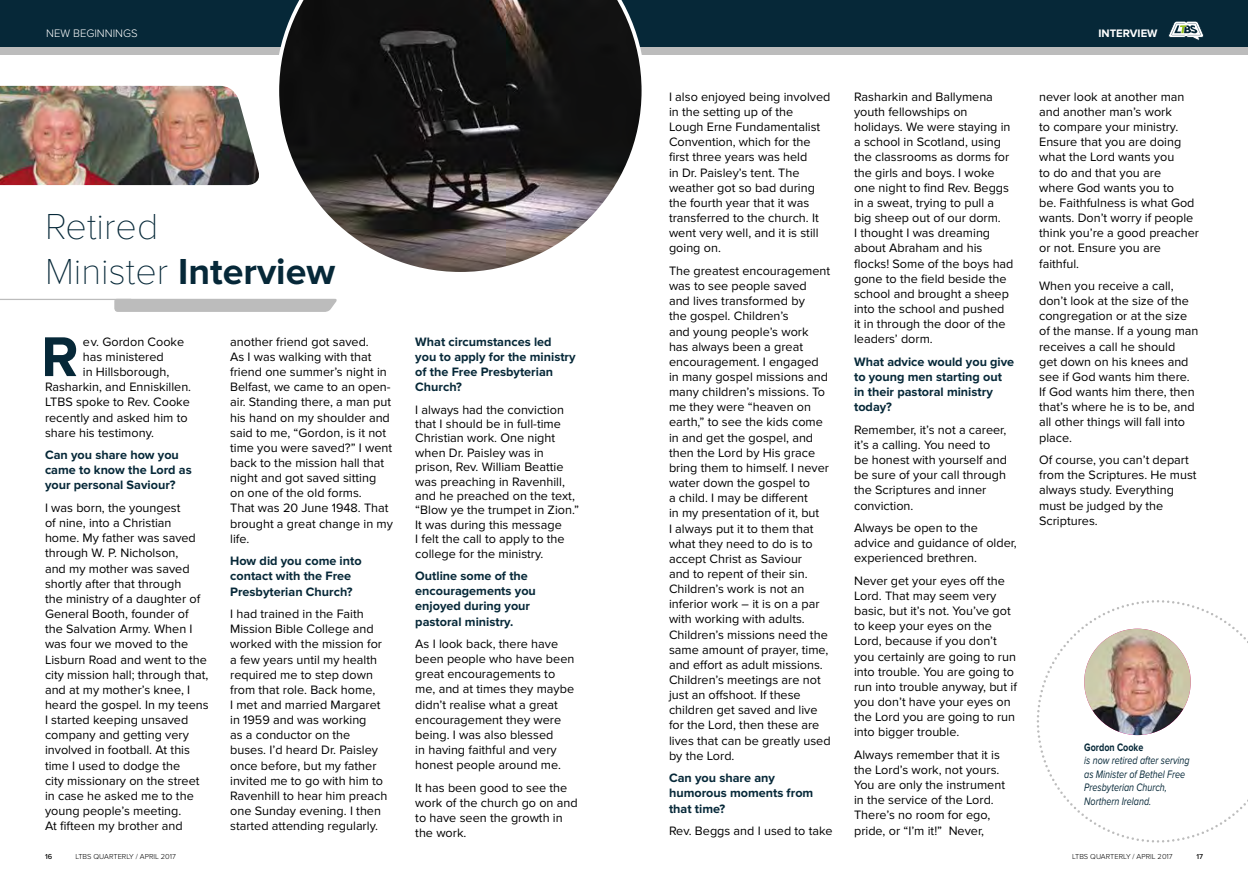
<style>
.page{position:relative;width:1248px;height:886px;background:#fff}
.page>*{position:absolute;margin:0;border:0;box-sizing:border-box;transform-origin:0 0}
.t1{font:700 58px "Proxima Nova";color:#062838}
.t2{font:700 37.5px "Proxima Nova";color:#062838}
.t3{font:100 37.5px "Proxima Nova T";color:#062838}
.t4{font:12.62px/15.1px "Proxima Nova";color:#000}
.t5{font:700 12.62px/15.1px "Proxima Nova";color:#062838}
.t6{font:italic 11.25px/13.5px "Proxima Nova";color:#062838;scale:.8 1}
.t7{font:300 11.25px "Proxima Nova";color:#fff}
.t8{font:700 11.25px "Proxima Nova";color:#062838;scale:.8 1}
.t9{font:700 11.25px "Proxima Nova";color:#fff}
.t10{font:300 7.5px "Proxima Nova";color:#000}
.t11{font:500 7.5px "Proxima Nova";color:#000}
.s1{font-family:"Proxima Nova T";font-weight:100}
</style>
<div class="page">
<div style="left:0;top:46px;width:1247px;height:8px;background:#bcbcbc"></div>
<svg style="left:1036px;top:600px;width:212px;height:243px"></svg>
<img style="left:1084px;top:629px;width:106px;height:106px;border-radius:53px">
<div style="left:0;top:0;width:1247px;height:46px;background:#062838"></div>
<svg style="left:275px;top:0;width:370px;height:272px"></svg>
<div style="left:114px;top:299px;width:223px;height:13px;background:#bcbcbc"></div>
<hr style="left:0;top:299px;width:131px;height:1px;background:#bcbcbc">
<svg style="left:1168px;top:21px;width:35px;height:20px"></svg>
<img style="left:0;top:86px;width:259px;height:99px">
<p class="t7" style="left:46px;top:27px;width:93px">NEW BEGINNINGS</p>
<p class="t9" style="left:1098px;top:27px;width:61px">INTERVIEW</p>
<h2 class="t3" style="left:45px;top:205px;width:115px">Retired</h2>
<h2 class="t2" style="left:45px;top:250px;width:292px"><span class="s1">Minister</span> Interview</h2>
<h1 class="t1" style="left:41px;top:323px;width:39px">R</h1>
<p class="t4" style="left:83px;top:334px;width:103px">ev. Gordon Cooke</p>
<p class="t4" style="left:83px;top:350px;width:82px">has ministered</p>
<p class="t4" style="left:83px;top:365px;width:88px">in Hillsborough,</p>
<p class="t4" style="left:45px;top:380px;width:148px">Rasharkin, and Enniskillen.</p>
<p class="t4" style="left:45px;top:395px;width:146px">LTBS spoke to Rev. Cooke</p>
<p class="t4" style="left:45px;top:410px;width:144px">recently and asked him to</p>
<p class="t4" style="left:45px;top:425px;width:110px">share his testimony.</p>
<p class="t5" style="left:45px;top:448px;width:148px">Can you share how you came to know the Lord as your personal Saviour?</p>
<p class="t4" style="left:45px;top:501px;width:165px">I was born, the youngest<br>of nine, into a Christian home. My father was saved through W. P. Nicholson,<br>and my mother was saved shortly after that through<br>the ministry of a daughter of<br>General Booth, founder of the Salvation Army. When I was four we moved to the<br>Lisburn Road and went to the city mission hall; through that, and at my mother’s knee, I heard the gospel. In my teens<br>I started keeping unsaved company and getting very involved in football. At this time I used to dodge the<br>city missionary on the street in case he asked me to the young people’s meeting.<br>At fifteen my brother and</p>
<p class="t4" style="left:230px;top:334px;width:164px">another friend got saved.<br>As I was walking with that friend one summer’s night in<br>Belfast, we came to an open&shy;air. Standing there, a man put his hand on my shoulder and said to me, “Gordon, is it not time you were saved?” I went back to the mission hall that night and got saved sitting on one of the old forms.<br>That was 20 June 1948. That brought a great change in my life.</p>
<p class="t5" style="left:230px;top:554px;width:133px">How did you come into contact with the Free<br>Presbyterian Church?</p>
<p class="t4" style="left:230px;top:607px;width:159px">I had trained in the Faith<br>Mission Bible College and worked with the mission for a few years until my health required me to step down from that role. Back home,<br>I met and married Margaret in 1959 and was working<br>as a conductor on the buses. I’d heard Dr. Paisley once before, but my father invited me to go with him to<br>Ravenhill to hear him preach one Sunday evening. I then started attending regularly.</p>
<p class="t5" style="left:415px;top:335px;width:162px">What circumstances led you to apply for the ministry of the Free Presbyterian<br>Church?</p>
<p class="t4" style="left:415px;top:403px;width:165px;line-height:14.4px">I always had the conviction that I should be in full-time<br>Christian work. One night when Dr. Paisley was in prison, Rev. William Beattie was preaching in Ravenhill, and he preached on the text, “Blow ye the trumpet in Zion.”<br>It was during this message<br>I felt the call to apply to the college for the ministry.</p>
<p class="t5" style="left:415px;top:569px;width:122px">Outline some of the encouragements you enjoyed during your pastoral ministry.</p>
<p class="t4" style="left:415px;top:637px;width:161px">As I look back, there have been people who have been great encouragements to me, and at times they maybe didn’t realise what a great encouragement they were being. I was also blessed<br>in having faithful and very honest people around me.</p>
<p class="t4" style="left:415px;top:780px;width:164px">It has been good to see the work of the church go on and to have seen the growth in the work.</p>
<p class="t4" style="left:669px;top:90px;width:163px">I also enjoyed being involved in the setting up of the<br>Lough Erne Fundamentalist<br>Convention, which for the first three years was held<br>in Dr. Paisley’s tent. The weather got so bad during the fourth year that it was transferred to the church. It went very well, and it is still going on.</p>
<p class="t4" style="left:669px;top:264px;width:163px">The greatest encouragement was to see people saved and lives transformed by<br>the gospel. Children’s<br>and young people’s work has always been a great encouragement. I engaged in many gospel missions and many children’s missions. To me they were “heaven on earth,” to see the kids come in and get the gospel, and then the Lord by His grace bring them to himself. I never water down the gospel to<br>a child. I may be different<br>in my presentation of it, but<br>I always put it to them that what they need to do is to accept Christ as Saviour<br>and to repent of their sin.<br>Children’s work is not an inferior work – it is on a par with working with adults.<br>Children’s missions need the same amount of prayer, time, and effort as adult missions.<br>Children’s meetings are not just an offshoot. If these children get saved and live for the Lord, then these are lives that can be greatly used by the Lord.</p>
<p class="t5" style="left:669px;top:771px;width:146px">Can you share any humorous moments from that time?</p>
<p class="t4" style="left:669px;top:824px;width:165px">Rev. Beggs and I used to take</p>
<p class="t4" style="left:854px;top:90px;width:161px">Rasharkin and Ballymena youth fellowships on holidays. We were staying in a school in Scotland, using the classrooms as dorms for the girls and boys. I woke one night to find Rev. Beggs in a sweat, trying to pull a big sheep out of our dorm.<br>I thought I was dreaming about Abraham and his flocks! Some of the boys had gone to the field beside the school and brought a sheep into the school and pushed it in through the door of the leaders’ dorm.</p>
<p class="t5" style="left:854px;top:355px;width:162px">What advice would you give to young men starting out in their pastoral ministry today?</p>
<p class="t4" style="left:854px;top:422px;width:154px">Remember, it’s not a career, it’s a calling. You need to be honest with yourself and be sure of your call through the Scriptures and inner conviction.</p>
<p class="t4" style="left:854px;top:521px;width:164px">Always be open to the advice and guidance of older, experienced brethren.</p>
<p class="t4" style="left:854px;top:573px;width:164px">Never get your eyes off the<br>Lord. That may seem very basic, but it’s not. You’ve got to keep your eyes on the<br>Lord, because if you don’t you certainly are going to run into trouble. You are going to run into trouble anyway, but if you don’t have your eyes on the Lord you are going to run into bigger trouble.</p>
<p class="t4" style="left:854px;top:747px;width:152px">Always remember that it is the Lord’s work, not yours.<br>You are only the instrument in the service of the Lord.<br>There’s no room for ego, pride, or “I’m it!” Never,</p>
<p class="t4" style="left:1039px;top:90px;width:161px">never look at another man and another man’s work<br>to compare your ministry.<br>Ensure that you are doing what the Lord wants you<br>to do and that you are<br>where God wants you to<br>be. Faithfulness is what God wants. Don’t worry if people think you’re a good preacher or not. Ensure you are faithful.</p>
<p class="t4" style="left:1039px;top:279px;width:161px">When you receive a call, don’t look at the size of the congregation or at the size of the manse. If a young man receives a call he should<br>get down on his knees and see if God wants him there.<br>If God wants him there, then that’s where he is to be, and all other things will fall into place.</p>
<p class="t4" style="left:1039px;top:453px;width:159px">Of course, you can’t depart from the Scriptures. He must always study. Everything must be judged by the<br>Scriptures.</p>
<p class="t8" style="left:1084px;top:740px;width:75px">Gordon Cooke</p>
<p class="t6" style="left:1084px;top:754px;width:133px">is now retired after serving as Minister of Bethel Free<br>Presbyterian Church,<br>Northern Ireland.</p>
<p class="t11" style="left:45px;top:852px;width:9px">16</p>
<p class="t10" style="left:75px;top:852px;width:102px">LTBS QUARTERLY / APRIL 2017</p>
<p class="t10" style="left:1071px;top:852px;width:102px">LTBS QUARTERLY / APRIL 2017</p>
<p class="t11" style="left:1196px;top:852px;width:8px">17</p>
</div>
